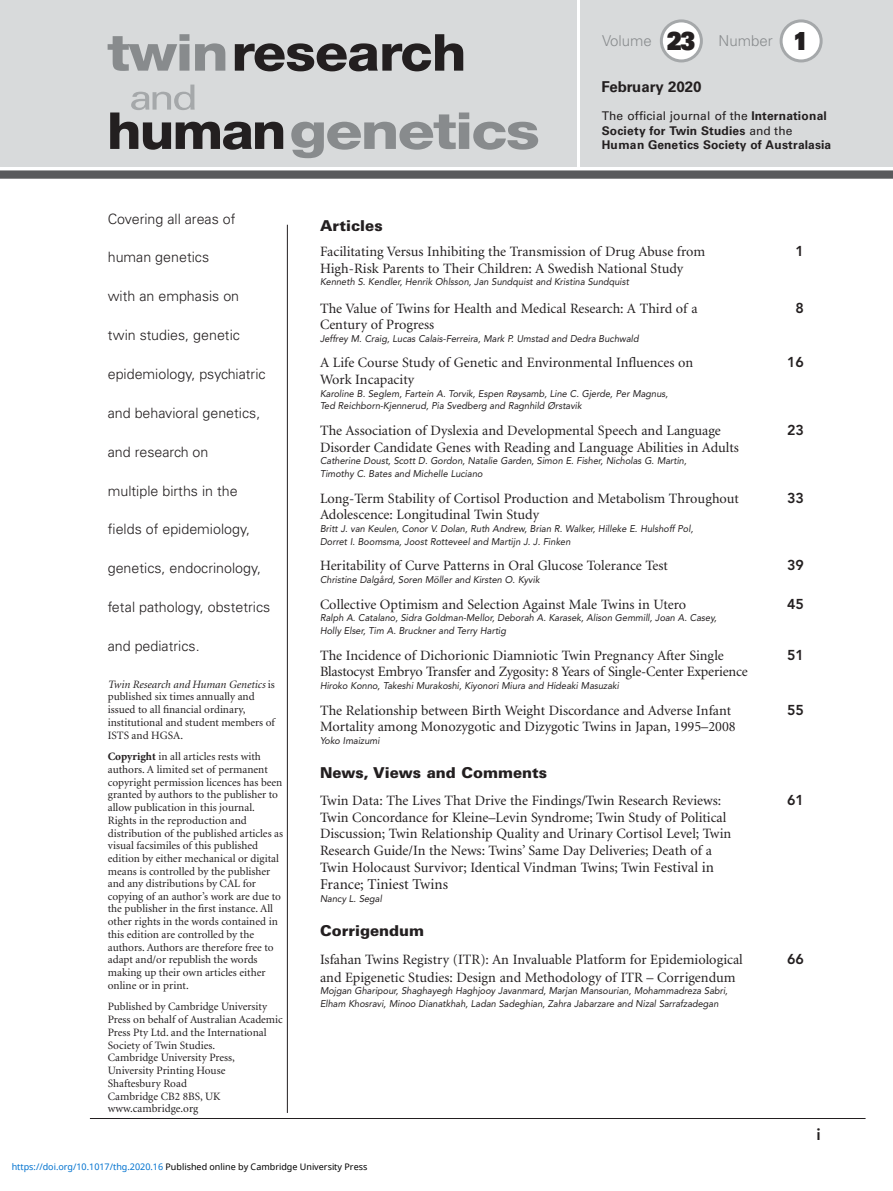
<style>
.page{position:relative;width:893px;height:1191px;background:#fff}
.page>*{position:absolute;margin:0;border:0;box-sizing:border-box;transform-origin:0 0}
.t1{font:800 16.5px "Avenir LT Std";color:#231f20}
.t2{font:900 15px "Univers LT Std";color:#231f20}
.t3{font:15px "Minion";color:#231f20}
.t4{font:300 15px "Univers LT Std";color:#888b8d}
.t5{font:700 15px "Univers LT Std";color:#231f20}
.t6{font:14.25px/16.8px "Minion";color:#231f20}
.t7{font:300 14.25px "Univers LT Std";color:#231f20}
.t8{font:800 14.25px "Avenir LT Std";color:#231f20}
.t9{font:700 12px/14.7px "Univers LT Std";letter-spacing:.01em;color:#231f20}
.t10{font:11.25px/12.8px "Minion";color:#231f20}
.t11{font:italic 9.75px/12.8px "Avenir LT Std";color:#231f20;scale:.95 1}
.t12{font:9px "Noto Sans";color:#000}
.s1{font-family:"Univers LT Std X Black";font-weight:400;font-size:24.9px;color:#231f20}
.s2{font-style:italic}
.s3{font-family:"Minion Pro";font-weight:700}
.s4{font-weight:400}
.s5{font-size:15px}
.s6{color:#0172cf}
</style>
<div class="page">
<div style="left:0;top:0;width:576px;height:166px;background:#d8dadb"></div>
<div style="left:580px;top:0;width:313px;height:166px;background:#d8dadb"></div>
<svg style="left:291px;top:112px;width:247px;height:46px"></svg>
<svg style="left:235px;top:34px;width:228px;height:37px"></svg>
<svg style="left:108px;top:34px;width:117px;height:37px"></svg>
<svg style="left:110px;top:85px;width:173px;height:65px"></svg>
<div style="left:781px;top:21px;width:40px;height:40px;background:#fff;border-radius:50%"></div>
<div style="left:780px;top:19px;width:43px;height:43px;border:3px solid #a5a8aa;border-radius:50%"></div>
<div style="left:661px;top:21px;width:40px;height:40px;background:#fff;border-radius:50%"></div>
<div style="left:660px;top:19px;width:43px;height:43px;border:3px solid #a5a8aa;border-radius:50%"></div>
<hr style="left:287px;top:225px;width:1px;height:888px;background:#231f20">
<hr style="left:90px;top:1118px;width:775px;height:1px;background:#231f20">
<div style="left:0;top:170px;width:893px;height:9px;background:#595a5c"></div>
<p class="t4" style="left:602px;top:32px;width:208px">Volume <span class="s1">23</span> Number <span class="s1">1</span></p>
<p class="t5" style="left:601px;top:78px;width:101px">February 2020</p>
<p class="t7" style="left:108px;top:210px;width:129px">Covering all areas of</p>
<p class="t7" style="left:108px;top:249px;width:103px">human genetics</p>
<p class="t7" style="left:108px;top:288px;width:133px">with an emphasis on</p>
<p class="t7" style="left:108px;top:326px;width:134px">twin studies, genetic</p>
<p class="t7" style="left:108px;top:365px;width:159px">epidemiology, psychiatric</p>
<p class="t7" style="left:108px;top:404px;width:154px">and behavioral genetics,</p>
<p class="t7" style="left:108px;top:443px;width:102px">and research on</p>
<p class="t7" style="left:108px;top:482px;width:131px">multiple births in the</p>
<p class="t7" style="left:108px;top:521px;width:144px">fields of epidemiology,</p>
<p class="t7" style="left:108px;top:560px;width:155px">genetics, endocrinology,</p>
<p class="t7" style="left:108px;top:598px;width:164px">fetal pathology, obstetrics</p>
<p class="t7" style="left:108px;top:637px;width:93px">and pediatrics.</p>
<p class="t10" style="left:108px;top:678px;width:169px"><span class="s2">Twin Research and Human Genetics</span> is published six times annually and issued to all financial ordinary, institutional and student members of<br>ISTS and HGSA.</p>
<p class="t10" style="left:108px;top:750px;width:177px"><span class="s3">Copyright</span> in all articles rests with authors. A limited set of permanent copyright permission licences has been granted by authors to the publisher to allow publication in this journal.<br>Rights in the reproduction and distribution of the published articles as visual facsimiles of this published edition by either mechanical or digital means is controlled by the publisher and any distributions by CAL for copying of an author’s work are due to the publisher in the first instance. All other rights in the words contained in this edition are controlled by the authors. Authors are therefore free to adapt and/or republish the words making up their own articles either online or in print.</p>
<p class="t10" style="left:108px;top:1000px;width:177px">Published by Cambridge University<br>Press on behalf of Australian Academic<br>Press Pty Ltd. and the International<br>Society of Twin Studies.<br>Cambridge University Press,<br>University Printing House<br>Shaftesbury Road<br>Cambridge CB2 8BS, UK www.cambridge.org</p>
<p class="t9" style="left:602px;top:108px;width:231px"><span class="s4">The official journal of the</span> International<br>Society for Twin Studies <span class="s4">and the<br></span>Human Genetics Society of Australasia</p>
<p class="t2" style="left:320px;top:216px;width:64px">Articles</p>
<p class="t6" style="left:320px;top:243px;width:387px">Facilitating Versus Inhibiting the Transmission of Drug Abuse from</p>
<p class="t8" style="left:795px;top:243px;width:10px">1</p>
<p class="t6" style="left:320px;top:260px;width:365px">High-Risk Parents to Their Children: A Swedish National Study</p>
<p class="t11" style="left:320px;top:276px;width:327px">Kenneth S. Kendler, Henrik Ohlsson, Jan Sundquist and Kristina Sundquist</p>
<p class="t6" style="left:320px;top:300px;width:379px">The Value of Twins for Health and Medical Research: A Third of a</p>
<p class="t8" style="left:795px;top:299px;width:10px">8</p>
<p class="t6" style="left:320px;top:316px;width:116px">Century of Progress</p>
<p class="t11" style="left:320px;top:332px;width:337px">Jeffrey M. Craig, Lucas Calais-Ferreira, Mark P. Umstad and Dedra Buchwald</p>
<p class="t6" style="left:320px;top:355px;width:375px">A Life Course Study of Genetic and Environmental Influences on</p>
<p class="t8" style="left:787px;top:354px;width:18px">16</p>
<p class="t6" style="left:320px;top:371px;width:96px">Work Incapacity</p>
<p class="t11" style="left:320px;top:387px;width:368px">Karoline B. Seglem, Fartein A. Torvik, Espen Røysamb, Line C. Gjerde, Per Magnus,<br>Ted Reichborn-Kjennerud, Pia Svedberg and Ragnhild Ørstavik</p>
<p class="t6" style="left:320px;top:422px;width:402px">The Association of Dyslexia and Developmental Speech and Language</p>
<p class="t8" style="left:787px;top:422px;width:18px">23</p>
<p class="t6" style="left:320px;top:439px;width:420px">Disorder Candidate Genes with Reading and Language Abilities in Adults</p>
<p class="t11" style="left:320px;top:455px;width:387px">Catherine Doust, Scott D. Gordon, Natalie Garden, Simon E. Fisher, Nicholas G. Martin,<br>Timothy C. Bates and Michelle Luciano</p>
<p class="t6" style="left:320px;top:490px;width:420px">Long-Term Stability of Cortisol Production and Metabolism Throughout</p>
<p class="t8" style="left:787px;top:489px;width:18px">33</p>
<p class="t6" style="left:320px;top:507px;width:221px">Adolescence: Longitudinal Twin Study</p>
<p class="t11" style="left:320px;top:522px;width:394px">Britt J. van Keulen, Conor V. Dolan, Ruth Andrew, Brian R. Walker, Hilleke E. Hulshoff Pol,<br>Dorret I. Boomsma, Joost Rotteveel and Martijn J. J. Finken</p>
<p class="t6" style="left:320px;top:558px;width:349px">Heritability of Curve Patterns in Oral Glucose Tolerance Test</p>
<p class="t8" style="left:787px;top:557px;width:18px">39</p>
<p class="t11" style="left:320px;top:573px;width:233px">Christine Dalgård, Soren Möller and Kirsten O. Kyvik</p>
<p class="t6" style="left:320px;top:596px;width:368px">Collective Optimism and Selection Against Male Twins in Utero</p>
<p class="t8" style="left:787px;top:595px;width:18px">45</p>
<p class="t11" style="left:320px;top:612px;width:419px">Ralph A. Catalano, Sidra Goldman-Mellor, Deborah A. Karasek, Alison Gemmill, Joan A. Casey,<br>Holly Elser, Tim A. Bruckner and Terry Hartig</p>
<p class="t6" style="left:320px;top:647px;width:405px">The Incidence of Dichorionic Diamniotic Twin Pregnancy After Single</p>
<p class="t8" style="left:787px;top:646px;width:18px">51</p>
<p class="t6" style="left:320px;top:664px;width:429px">Blastocyst Embryo Transfer and Zygosity: 8 Years of Single-Center Experience</p>
<p class="t11" style="left:320px;top:679px;width:316px">Hiroko Konno, Takeshi Murakoshi, Kiyonori Miura and Hideaki Masuzaki</p>
<p class="t6" style="left:320px;top:702px;width:413px">The Relationship between Birth Weight Discordance and Adverse Infant</p>
<p class="t8" style="left:787px;top:701px;width:18px">55</p>
<p class="t6" style="left:320px;top:719px;width:417px">Mortality among Monozygotic and Dizygotic Twins in Japan, 1995–2008</p>
<p class="t11" style="left:320px;top:734px;width:64px">Yoko Imaizumi</p>
<p class="t2" style="left:320px;top:763px;width:229px">News, Views and Comments</p>
<p class="t6" style="left:320px;top:793px;width:403px">Twin Data: The Lives That Drive the Findings/Twin Research Reviews:</p>
<p class="t8" style="left:787px;top:792px;width:18px">61</p>
<p class="t6" style="left:320px;top:809px;width:413px">Twin Concordance for Kleine–Levin Syndrome; Twin Study of Political Discussion; Twin Relationship Quality and Urinary Cortisol Level; Twin Research Guide/In the News: Twins’ Same Day Deliveries; Death of a Twin Holocaust Survivor; Identical Vindman Twins; Twin F<span class="s5">estival in</span></p>
<p class="t3" style="left:320px;top:877px;width:130px">France; Tiniest Twins</p>
<p class="t11" style="left:320px;top:892px;width:67px">Nancy L. Segal</p>
<p class="t2" style="left:320px;top:921px;width:106px">Corrigendum</p>
<p class="t6" style="left:320px;top:952px;width:424px">Isfahan Twins Registry (ITR): An Invaluable Platform for Epidemiological</p>
<p class="t8" style="left:787px;top:951px;width:18px">66</p>
<p class="t6" style="left:320px;top:969px;width:417px">and Epigenetic Studies: Design and Methodology of ITR – Corrigendum</p>
<p class="t11" style="left:320px;top:984px;width:431px">Mojgan Gharipour, Shaghayegh Haghjooy Javanmard, Marjan Mansourian, Mohammadreza Sabri,<br>Elham Khosravi, Minoo Dianatkhah, Ladan Sadeghian, Zahra Jabarzare and Nizal Sarrafzadegan</p>
<p class="t1" style="left:816px;top:1124px;width:6px">i</p>
<p class="t12" style="left:12px;top:1160px;width:357px"><span class="s6">https://doi.org/10.1017/thg.2020.16</span> Published online by Cambridge University Press</p>
</div>
